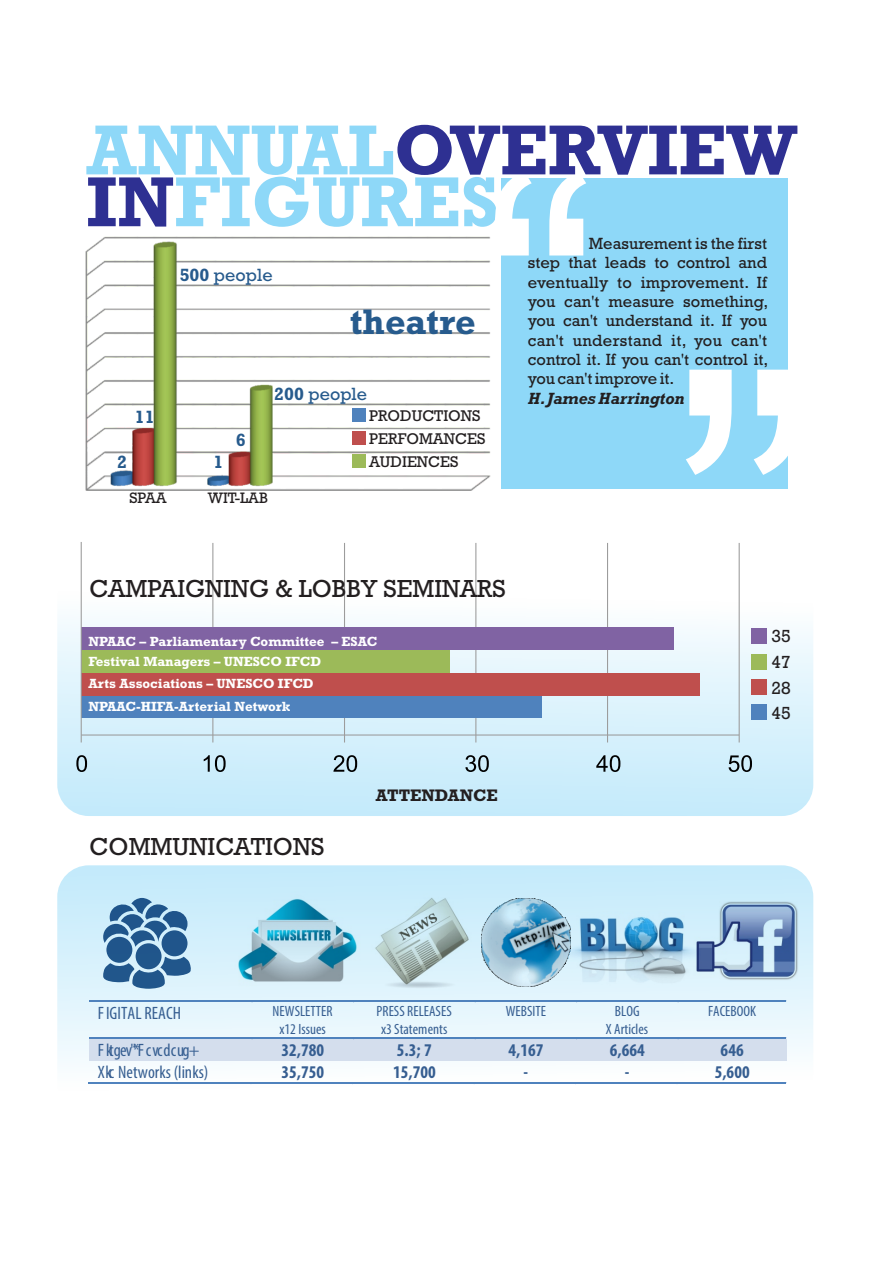
<style>
.page{position:relative;width:893px;height:1263px;background:#fff}
.page>*{position:absolute;margin:0;border:0;box-sizing:border-box;transform-origin:0 0}
.t1{font:700 71.85px "Rockwell";color:#2e3092}
.t2{font:700 71.85px "Rockwell";color:#8ed8f8}
.t3{font:700 36px "Rockwell";color:#275b8d}
.t4{font:25.05px "Rockwell";color:#231f20}
.t5{font:condensed 18px "Myriad Pro";color:#365e91}
.t6{font:700 condensed 18px "Myriad Pro";letter-spacing:.005em;color:#365e91}
.t7{font:18px "Rockwell";color:#275b8d}
.t8{font:700 18px "Rockwell";color:#275b8d}
.t9{font:17.85px/26px "Rockwell";color:#231f20;text-align:justify}
.t10{font:700 16.95px "Rockwell";color:#231f20}
.t11{font:16.5px/19.4px "Rockwell";color:#231f20;text-align:justify}
.t12{font:italic 700 16.5px "Rockwell";color:#231f20}
.t13{font:15.75px/22.8px "Rockwell";color:#231f20}
.t14{font:15.3px "Rockwell";color:#231f20}
.t15{font:condensed 14.85px/17.5px "Myriad Pro";color:#365e91;text-align:center}
.t16{font:700 13.5px "Rockwell";color:#fff}
.s1{color:#8ed8f8}
.s2{color:#2e3092}
.s3{font-weight:700}
</style>
<div class="page">
<div style="left:57px;top:546px;width:756px;height:270px;background:linear-gradient(to bottom,#fff,#c3eafb);border-radius:31px"></div>
<div style="left:57px;top:865px;width:756px;height:270px;background:linear-gradient(to bottom,#c1e9fa,#fff);border-radius:31px"></div>
<img style="left:563px;top:886px;width:138px;height:103px">
<div style="left:501px;top:178px;width:286px;height:310px;background:#8ed8f8"></div>
<svg style="left:501px;top:178px;width:85px;height:77px"></svg>
<svg style="left:686px;top:370px;width:102px;height:105px"></svg>
<img style="left:85px;top:236px;width:406px;height:255px">
<div style="left:352px;top:408px;width:14px;height:14px;background:#4f82bd"></div>
<div style="left:352px;top:431px;width:14px;height:14px;background:#bf4f4d"></div>
<div style="left:352px;top:454px;width:14px;height:14px;background:#9cba59"></div>
<hr style="left:212px;top:543px;width:1px;height:192px;background:#9c9c9c">
<hr style="left:344px;top:543px;width:1px;height:192px;background:#9c9c9c">
<hr style="left:475px;top:543px;width:1px;height:192px;background:#9c9c9c">
<hr style="left:607px;top:543px;width:1px;height:192px;background:#9c9c9c">
<hr style="left:739px;top:543px;width:1px;height:192px;background:#9c9c9c">
<div style="left:81px;top:695px;width:461px;height:23px;background:#4f82bd"></div>
<div style="left:81px;top:673px;width:619px;height:22px;background:#bf4f4d"></div>
<div style="left:81px;top:650px;width:369px;height:23px;background:#9cba59"></div>
<div style="left:81px;top:628px;width:592px;height:22px;background:#8063a3"></div>
<hr style="left:81px;top:734px;width:658px;height:1px;background:#9c9c9c">
<hr style="left:81px;top:542px;width:1px;height:193px;background:#9c9c9c">
<svg style="left:76px;top:755px;width:11px;height:17px"></svg>
<svg style="left:204px;top:755px;width:22px;height:17px"></svg>
<svg style="left:333px;top:755px;width:24px;height:17px"></svg>
<svg style="left:465px;top:755px;width:24px;height:17px"></svg>
<svg style="left:596px;top:755px;width:24px;height:17px"></svg>
<svg style="left:729px;top:755px;width:23px;height:17px"></svg>
<div style="left:751px;top:628px;width:16px;height:16px;background:#8063a3"></div>
<div style="left:751px;top:654px;width:16px;height:15px;background:#9cba59"></div>
<div style="left:751px;top:679px;width:16px;height:16px;background:#bf4f4d"></div>
<div style="left:751px;top:704px;width:16px;height:16px;background:#4f82bd"></div>
<hr style="left:90px;top:1001px;width:162px;height:1px;background:#4f82bd">
<hr style="left:90px;top:1000px;width:162px;height:1px;background:#4f82bd">
<hr style="left:253px;top:1001px;width:101px;height:1px;background:#4f82bd">
<hr style="left:253px;top:1000px;width:101px;height:1px;background:#4f82bd">
<hr style="left:355px;top:1001px;width:120px;height:1px;background:#4f82bd">
<hr style="left:355px;top:1000px;width:120px;height:1px;background:#4f82bd">
<hr style="left:477px;top:1001px;width:100px;height:1px;background:#4f82bd">
<hr style="left:477px;top:1000px;width:100px;height:1px;background:#4f82bd">
<hr style="left:578px;top:1001px;width:100px;height:1px;background:#4f82bd">
<hr style="left:578px;top:1000px;width:100px;height:1px;background:#4f82bd">
<hr style="left:679px;top:1001px;width:107px;height:1px;background:#4f82bd">
<hr style="left:679px;top:1000px;width:107px;height:1px;background:#4f82bd">
<div style="left:90px;top:1039px;width:8px;height:21px;background:#d4deed"></div>
<div style="left:244px;top:1039px;width:8px;height:21px;background:#d4deed"></div>
<hr style="left:90px;top:1060px;width:162px;height:1px;background:#d4deed">
<div style="left:98px;top:1039px;width:146px;height:21px;background:#d4deed"></div>
<div style="left:252px;top:1039px;width:8px;height:22px;background:#d4deed"></div>
<div style="left:345px;top:1039px;width:9px;height:22px;background:#d4deed"></div>
<div style="left:260px;top:1039px;width:85px;height:22px;background:#d4deed"></div>
<div style="left:354px;top:1039px;width:8px;height:22px;background:#d4deed"></div>
<div style="left:467px;top:1039px;width:8px;height:22px;background:#d4deed"></div>
<div style="left:362px;top:1039px;width:105px;height:22px;background:#d4deed"></div>
<div style="left:475px;top:1039px;width:8px;height:22px;background:#d4deed"></div>
<div style="left:568px;top:1039px;width:9px;height:22px;background:#d4deed"></div>
<div style="left:483px;top:1039px;width:85px;height:22px;background:#d4deed"></div>
<div style="left:577px;top:1039px;width:8px;height:22px;background:#d4deed"></div>
<div style="left:670px;top:1039px;width:8px;height:22px;background:#d4deed"></div>
<div style="left:585px;top:1039px;width:85px;height:22px;background:#d4deed"></div>
<div style="left:678px;top:1039px;width:8px;height:22px;background:#d4deed"></div>
<div style="left:778px;top:1039px;width:8px;height:22px;background:#d4deed"></div>
<div style="left:686px;top:1039px;width:92px;height:22px;background:#d4deed"></div>
<hr style="left:90px;top:1038px;width:162px;height:1px;background:#4f82bd">
<hr style="left:90px;top:1037px;width:162px;height:1px;background:#4f82bd">
<hr style="left:253px;top:1038px;width:101px;height:1px;background:#4f82bd">
<hr style="left:253px;top:1037px;width:101px;height:1px;background:#4f82bd">
<hr style="left:355px;top:1038px;width:120px;height:1px;background:#4f82bd">
<hr style="left:355px;top:1037px;width:120px;height:1px;background:#4f82bd">
<hr style="left:477px;top:1038px;width:100px;height:1px;background:#4f82bd">
<hr style="left:477px;top:1037px;width:100px;height:1px;background:#4f82bd">
<hr style="left:578px;top:1038px;width:100px;height:1px;background:#4f82bd">
<hr style="left:578px;top:1037px;width:100px;height:1px;background:#4f82bd">
<hr style="left:679px;top:1038px;width:107px;height:1px;background:#4f82bd">
<hr style="left:679px;top:1037px;width:107px;height:1px;background:#4f82bd">
<hr style="left:89px;top:1082px;width:163px;height:2px;background:#4f82bd">
<hr style="left:252px;top:1082px;width:102px;height:2px;background:#4f82bd">
<hr style="left:354px;top:1082px;width:121px;height:2px;background:#4f82bd">
<hr style="left:476px;top:1082px;width:101px;height:2px;background:#4f82bd">
<hr style="left:577px;top:1082px;width:101px;height:2px;background:#4f82bd">
<hr style="left:678px;top:1082px;width:108px;height:2px;background:#4f82bd">
<img style="left:231px;top:891px;width:134px;height:97px">
<img style="left:371px;top:893px;width:100px;height:100px">
<img style="left:693px;top:902px;width:105px;height:79px">
<img style="left:481px;top:898px;width:89px;height:89px">
<div style="left:136px;top:943px;width:26px;height:26px;background:#20558b;border-radius:50%"></div>
<div style="left:106px;top:937px;width:26px;height:26px;background:#20558b;border-radius:50%"></div>
<div style="left:162px;top:930px;width:25px;height:26px;background:#20558b;border-radius:50%"></div>
<svg style="left:103px;top:956px;width:89px;height:33px;background:#6b94b8"></svg>
<svg style="left:103px;top:898px;width:84px;height:49px;background:#6794b9"></svg>
<h1 class="t1" style="left:87px;top:125px;width:712px"><span class="s1">ANNUAL</span>OVERVIEW</h1>
<h1 class="t2" style="left:87px;top:177px;width:414px"><span class="s2">IN</span>FIGURES</h1>
<p class="t7" style="left:180px;top:268px;width:94px"><span class="s3">500</span> people</p>
<h2 class="t3" style="left:350px;top:309px;width:127px">theatre</h2>
<p class="t8" style="left:135px;top:411px;width:21px">11</p>
<p class="t8" style="left:236px;top:433px;width:11px">6</p>
<p class="t7" style="left:274px;top:387px;width:94px"><span class="s3">200</span> people</p>
<p class="t13" style="left:369px;top:406px;width:118px">PRODUCTIONS<br>PERFOMANCES</p>
<p class="t8" style="left:117px;top:455px;width:11px">2</p>
<p class="t8" style="left:213px;top:455px;width:11px">1</p>
<p class="t13" style="left:369px;top:452px;width:91px">AUDIENCES</p>
<p class="t14" style="left:129px;top:492px;width:39px">SPAA</p>
<p class="t14" style="left:208px;top:492px;width:62px">WIT-LAB</p>
<p class="t11" style="left:528px;top:235px;width:242px;text-indent:61px">Measurement is the first step that leads to control and eventually to improvement. If you can't measure something, you can't understand it. If you can't understand it, you can't control it. If you can't control it, you can't improve it.</p>
<p class="t12" style="left:528px;top:392px;width:158px">H.James Harrington</p>
<h3 class="t4" style="left:90px;top:580px;width:418px">CAMPAIGNING &amp; LOBBY SEMINARS</h3>
<p class="t16" style="left:88px;top:636px;width:290px">NPAAC – Parliamentary Committee – ESAC</p>
<p class="t16" style="left:88px;top:657px;width:234px">Festival Managers – UNESCO IFCD</p>
<p class="t16" style="left:88px;top:679px;width:227px">Arts Associations – UNESCO IFCD</p>
<p class="t16" style="left:88px;top:701px;width:204px">NPAAC-HIFA-Arterial Network</p>
<h3 class="t4" style="left:90px;top:838px;width:236px">COMMUNICATIONS</h3>
<p class="t10" style="left:376px;top:789px;width:123px">ATTENDANCE</p>
<p class="t9" style="left:771px;top:625px;width:21px">35<br>47<br>28</p>
<p class="t9" style="left:771px;top:702px;width:21px">45</p>
<p class="t5" style="left:98px;top:1005px;width:85px">FIGITAL REACH</p>
<p class="t15" style="left:273px;top:1004px;width:62px">NEWSLETTER x12 Issues</p>
<p class="t15" style="left:377px;top:1004px;width:77px">PRESS RELEASES x3 Statements</p>
<p class="t15" style="left:506px;top:1004px;width:42px">WEBSITE</p>
<p class="t15" style="left:606px;top:1004px;width:44px">BLOG<br>X Articles</p>
<p class="t15" style="left:708px;top:1004px;width:50px">FACEBOOK</p>
<p class="t5" style="left:98px;top:1042px;width:103px">Fktgev"*Fcvcdcug+</p>
<p class="t6" style="left:281px;top:1043px;width:44px">32,780</p>
<p class="t6" style="left:397px;top:1043px;width:37px">5.3; 7</p>
<p class="t6" style="left:508px;top:1043px;width:37px">4,167</p>
<p class="t6" style="left:610px;top:1043px;width:37px">6,664</p>
<p class="t6" style="left:721px;top:1043px;width:25px">646</p>
<p class="t5" style="left:98px;top:1064px;width:112px">Xkc Networks (links)</p>
<p class="t6" style="left:281px;top:1064px;width:44px">35,750</p>
<p class="t6" style="left:393px;top:1064px;width:44px">15,700</p>
<p class="t6" style="left:524px;top:1064px;width:6px">-</p>
<p class="t6" style="left:625px;top:1064px;width:6px">-</p>
<p class="t6" style="left:715px;top:1064px;width:37px">5,600</p>
</div>
